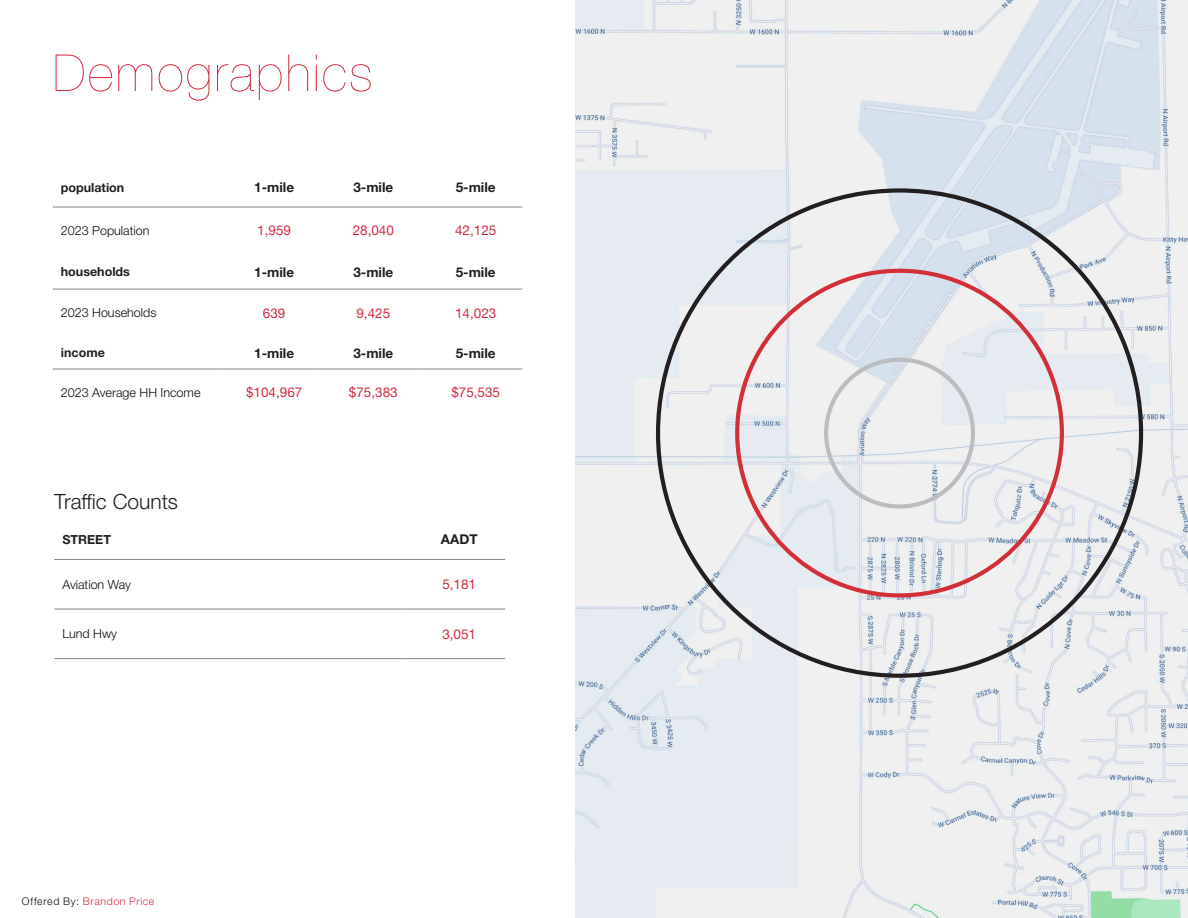
<style>
.page{position:relative;width:1188px;height:918px;background:#fff}
.page>*{position:absolute;margin:0;border:0;box-sizing:border-box;transform-origin:0 0}
.Heading{font:200 51px "Helvetica Neue LT Std";letter-spacing:.04em;color:#d02c40}
.Table_Grey{font:300 21px "Helvetica Neue LT Std";color:#231f20}
.Table_Red{font:13.5px "Helvetica Neue LT Std";color:#d02c40}
.Table_Red-2{font:700 13.5px "Helvetica Neue LT Std";color:#231f20}
.Table_Grey-2{font:300 12.45px "Helvetica Neue LT Std";color:#110a0c}
.Table_Grey-3{font:700 12.45px "Helvetica Neue LT Std";color:#231f20}
.Phone_Number{font:300 10.5px "Helvetica Neue LT Std";letter-spacing:.06em;color:#d02c40}
.s1{color:#110a0c}
</style>
<div class="page">
<hr style="left:54px;top:559px;width:348px;height:1px;background:#838283">
<hr style="left:402px;top:559px;width:103px;height:1px;background:#838283">
<hr style="left:54px;top:609px;width:348px;height:1px;background:#838283">
<hr style="left:402px;top:609px;width:103px;height:1px;background:#838283">
<hr style="left:54px;top:658px;width:348px;height:1px;background:#838283">
<hr style="left:402px;top:658px;width:103px;height:1px;background:#838283">
<img style="left:576px;top:0;width:612px;height:918px">
<hr style="left:53px;top:369px;width:166px;height:1px;background:#838283">
<hr style="left:219px;top:369px;width:99px;height:1px;background:#838283">
<hr style="left:318px;top:369px;width:100px;height:1px;background:#838283">
<hr style="left:418px;top:369px;width:104px;height:1px;background:#838283">
<hr style="left:53px;top:289px;width:166px;height:1px;background:#838283">
<hr style="left:219px;top:289px;width:99px;height:1px;background:#838283">
<hr style="left:318px;top:289px;width:100px;height:1px;background:#838283">
<hr style="left:418px;top:289px;width:104px;height:1px;background:#838283">
<hr style="left:53px;top:207px;width:166px;height:1px;background:#838283">
<hr style="left:219px;top:207px;width:99px;height:1px;background:#838283">
<hr style="left:318px;top:207px;width:100px;height:1px;background:#838283">
<hr style="left:418px;top:207px;width:104px;height:1px;background:#838283">
<div style="left:824px;top:358px;width:151px;height:151px;border:4px solid #bcbdc0;border-radius:50%"></div>
<p class="Heading" style="left:53px;top:44px;width:321px">Demographics</p>
<p class="Table_Grey-3" style="left:61px;top:180px;width:65px">population</p>
<p class="Table_Red-2" style="left:254px;top:179px;width:41px">1-mile</p>
<p class="Table_Red-2" style="left:353px;top:179px;width:41px">3-mile</p>
<p class="Table_Red-2" style="left:456px;top:179px;width:41px">5-mile</p>
<p class="Table_Grey-2" style="left:61px;top:223px;width:90px">2023 Population</p>
<p class="Table_Red" style="left:257px;top:223px;width:35px">1,959</p>
<p class="Table_Red" style="left:353px;top:223px;width:43px">28,040</p>
<p class="Table_Red" style="left:455px;top:223px;width:43px">42,125</p>
<p class="Table_Grey-3" style="left:61px;top:264px;width:71px">households</p>
<p class="Table_Red-2" style="left:254px;top:263px;width:41px">1-mile</p>
<p class="Table_Red-2" style="left:353px;top:263px;width:41px">3-mile</p>
<p class="Table_Red-2" style="left:456px;top:263px;width:41px">5-mile</p>
<p class="Table_Grey-2" style="left:61px;top:305px;width:97px">2023 Households</p>
<p class="Table_Red" style="left:263px;top:305px;width:24px">639</p>
<p class="Table_Red" style="left:356px;top:305px;width:35px">9,425</p>
<p class="Table_Red" style="left:455px;top:305px;width:43px">14,023</p>
<p class="Table_Grey-3" style="left:61px;top:345px;width:46px">income</p>
<p class="Table_Red-2" style="left:254px;top:344px;width:41px">1-mile</p>
<p class="Table_Red-2" style="left:353px;top:344px;width:41px">3-mile</p>
<p class="Table_Red-2" style="left:456px;top:344px;width:41px">5-mile</p>
<p class="Table_Grey-2" style="left:61px;top:385px;width:141px">2023 Average HH Income</p>
<p class="Table_Red" style="left:246px;top:385px;width:58px">$104,967</p>
<p class="Table_Red" style="left:349px;top:385px;width:50px">$75,383</p>
<p class="Table_Red" style="left:451px;top:385px;width:50px">$75,535</p>
<p class="Table_Grey" style="left:54px;top:489px;width:125px">Traffic Counts</p>
<p class="Table_Grey-3" style="left:62px;top:531px;width:50px">STREET</p>
<p class="Table_Red-2" style="left:441px;top:531px;width:38px">AADT</p>
<p class="Table_Grey-2" style="left:62px;top:577px;width:70px">Aviation Way</p>
<p class="Table_Red" style="left:442px;top:576px;width:35px">5,181</p>
<p class="Table_Grey-2" style="left:62px;top:626px;width:56px">Lund Hwy</p>
<p class="Table_Red" style="left:442px;top:626px;width:35px">3,051</p>
<p class="Phone_Number" style="left:22px;top:894px;width:134px"><span class="s1">Offered By:</span> Brandon Price</p>
</div>
